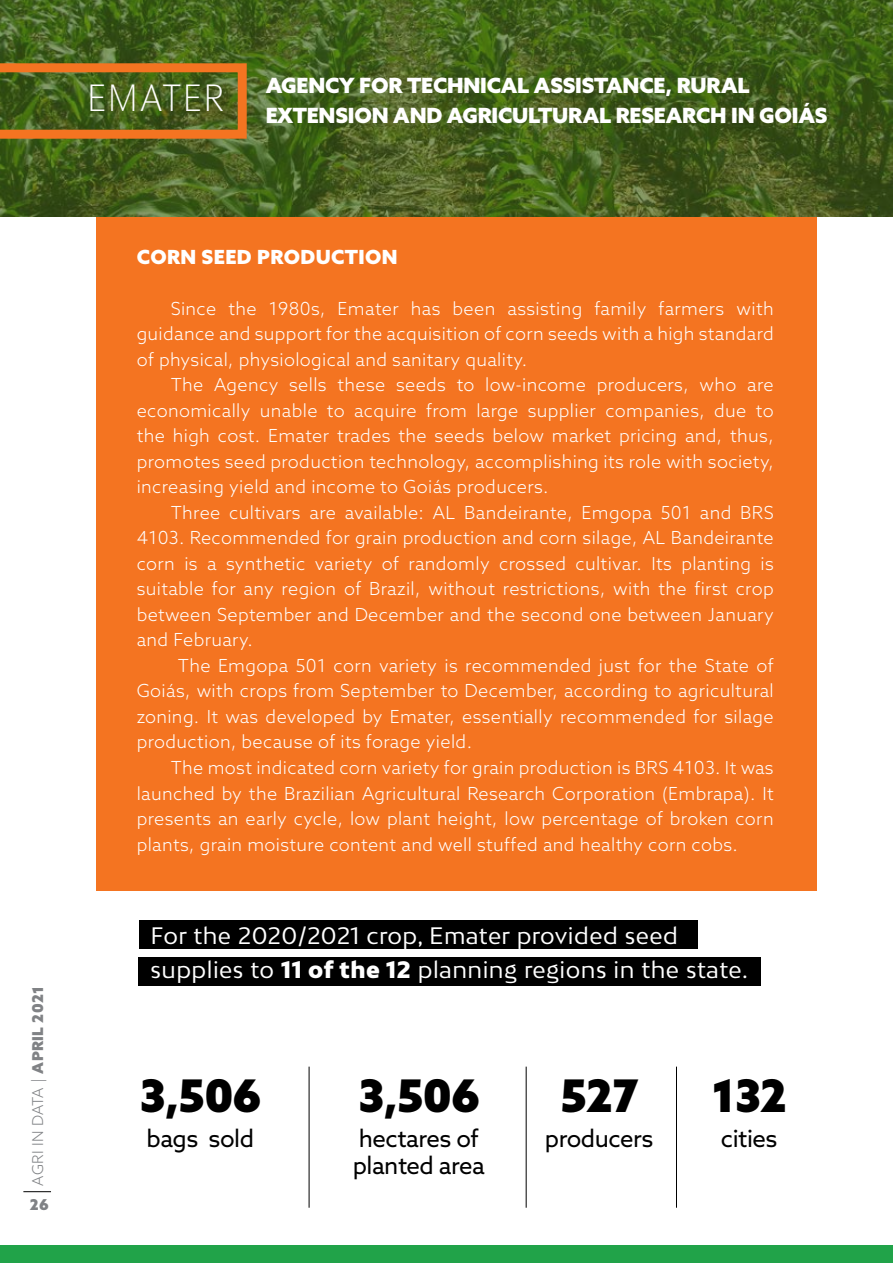
<style>
.page{position:relative;width:893px;height:1263px;background:#fff}
.page>*{position:absolute;margin:0;border:0;box-sizing:border-box;transform-origin:0 0}
.t1{font:900 45px "Azo Sans";letter-spacing:-.02em;color:#000}
.t2{font:24px/27px "Azo Sans";letter-spacing:-.02em;color:#000}
.t3{font:22.5px/34.5px "Bw Mitga";letter-spacing:.02em;color:#fff}
.t4{font:900 21px/30px "Azo Sans";letter-spacing:-.01em;color:#fff}
.t5{font:900 19.5px "Azo Sans";letter-spacing:.02em;color:#fff}
.t6{font:300 18px/25.5px "Azo Sans";letter-spacing:.02em;color:#fff;text-align:justify}
.t7{font:300 15px "Azo Sans";color:#808285}
.t8{font:900 15px "Azo Sans";color:#808285}
.s1{font-family:"Colaborate";font-weight:100;font-size:40.95px}
.s2{font-weight:900}
</style>
<div class="page">
<svg style="left:23px;top:1191px;width:28px;height:1px"></svg>
<div style="left:0;top:1245px;width:893px;height:18px;background:#21a349"></div>
<div style="left:96px;top:206px;width:720px;height:685px;background:#f47421"></div>
<svg style="left:0;top:0;width:893px;height:217px;background:#46601f"></svg>
<svg style="left:0;top:63px;width:247px;height:76px;background:#73661f"></svg>
<div style="left:139px;top:920px;width:558px;height:29px;background:#000"></div>
<div style="left:139px;top:957px;width:622px;height:29px;background:#000"></div>
<hr style="left:676px;top:1066px;width:1px;height:142px;background:#000">
<hr style="left:526px;top:1066px;width:1px;height:142px;background:#000">
<hr style="left:309px;top:1066px;width:1px;height:142px;background:#000">
<p class="t4" style="left:266px;top:70px;width:563px;text-indent:-179px"><span class="s1">EMATER</span> AGENCY FOR TECHNICAL ASSISTANCE, RURAL<br>EXTENSION AND AGRICULTURAL RESEARCH IN GOIÁS</p>
<p class="t7" style="left:28px;top:1185px;width:201px;rotate:-90deg">AGRI IN DATA | <span class="s2">APRIL 2021</span></p>
<p class="t8" style="left:30px;top:1194px;width:21px">26</p>
<p class="t5" style="left:137px;top:244px;width:262px">CORN SEED PRODUCTION</p>
<p class="t6" style="left:137px;top:295px;width:639px;text-indent:34px">Since the 1980s, Emater has been assisting family farmers with guidance and support for the acquisition of corn seeds with a high standard of physical, physiological and sanitary quality.</p>
<p class="t6" style="left:137px;top:372px;width:639px;text-indent:34px">The Agency sells these seeds to low-income producers, who are economically unable to acquire from large supplier companies, due to the high cost. Emater trades the seeds below market pricing and, thus, promotes seed production technology, accomplishing its role with society, increasing yield and income to Goiás producers.</p>
<p class="t6" style="left:137px;top:499px;width:639px;text-indent:34px">Three cultivars are available: AL Bandeirante, Emgopa 501 and BRS 4103. Recommended for grain production and corn silage, AL Bandeirante corn is a synthetic variety of randomly crossed cultivar. Its planting is suitable for any region of Brazil, without restrictions, with the first crop between September and December and the second one between January and February.</p>
<p class="t6" style="left:137px;top:653px;width:639px;text-indent:41px">The Emgopa 501 corn variety is recommended just for the State of Goiás, with crops from September to December, according to agricultural zoning. It was developed by Emater, essentially recommended for silage production, because of its forage yield.</p>
<p class="t6" style="left:137px;top:755px;width:639px;text-indent:34px">The most indicated corn variety for grain production is BRS 4103. It was launched by the Brazilian Agricultural Research Corporation (Embrapa). It presents an early cycle, low plant height, low percentage of broken corn plants, grain moisture content and well stuffed and healthy corn cobs.</p>
<p class="t3" style="left:151px;top:917px;width:599px">For the 2020/2021 crop, Emater provided seed supplies to <span class="s2">11 of the 12</span> planning regions in the state.</p>
<h1 class="t1" style="left:139px;top:1066px;width:124px">3,506</h1>
<h1 class="t1" style="left:358px;top:1066px;width:124px">3,506</h1>
<h1 class="t1" style="left:560px;top:1066px;width:80px">527</h1>
<h1 class="t1" style="left:712px;top:1066px;width:77px">132</h1>
<h2 class="t2" style="left:147px;top:1124px;width:109px">bags sold</h2>
<h2 class="t2" style="left:353px;top:1124px;width:134px">hectares of planted area</h2>
<h2 class="t2" style="left:545px;top:1124px;width:110px">producers</h2>
<h2 class="t2" style="left:721px;top:1124px;width:58px">cities</h2>
</div>
